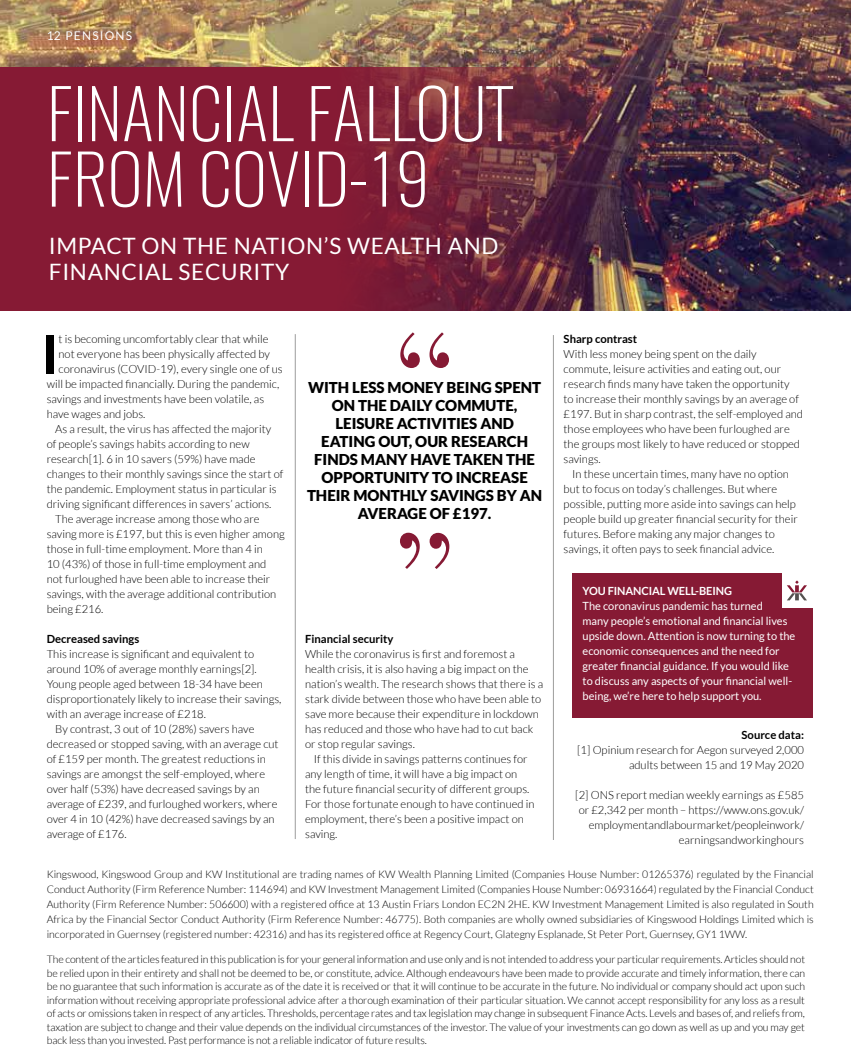
<style>
.page{position:relative;width:851px;height:1063px;background:#fff}
.page>*{position:absolute;margin:0;border:0;box-sizing:border-box;transform-origin:0 0}
.t1{font:200 68.1px/65.4px "Oswald";color:#fff}
.t2{font:700 52.8px "Lato";color:#000}
.t3{font:22.5px/26.8px "Lato";letter-spacing:.03em;color:#fff}
.t4{font:900 15px/18px "Lato";color:#000;text-align:center}
.t5{font:12px "Lato";letter-spacing:.1em;color:#fff}
.t6{font:300 11.25px/15px "Lato";color:#000}
.t7{font:11.25px/15px "Lato";color:#fff}
.t8{font:700 11.25px "Lato";color:#000}
.t9{font:700 11.25px "Lato";letter-spacing:-.01em;color:#fff}
.t10{font:300 10.5px/13.5px "Lato";letter-spacing:-.01em;color:#000;text-align:justify}
</style>
<div class="page">
<img style="left:0;top:0;width:850px;height:310px">
<svg style="left:0;top:67px;width:667px;height:243px;background:#782238"></svg>
<hr style="left:295px;top:334px;width:1px;height:505px;background:#9d9d9c">
<div style="left:572px;top:574px;width:240px;height:144px;background:#861a34"></div>
<div style="left:782px;top:574px;width:31px;height:34px;background:#fff"></div>
<svg style="left:787px;top:580px;width:19px;height:20px"></svg>
<svg style="left:400px;top:332px;width:49px;height:36px"></svg>
<svg style="left:400px;top:533px;width:49px;height:36px"></svg>
<hr style="left:553px;top:335px;width:1px;height:505px;background:#9d9d9c">
<p class="t5" style="left:47px;top:29px;width:87px">12 PENSIONS</p>
<h1 class="t1" style="left:47px;top:81px;width:467px">FINANCIAL FALLOUT<br>FROM COVID-19</h1>
<h3 class="t3" style="left:49px;top:232px;width:451px">IMPACT ON THE NATION’S WEALTH AND<br>FINANCIAL SECURITY</h3>
<h2 class="t2" style="left:42px;top:324px;width:18px">I</h2>
<p class="t6" style="left:59px;top:332px;width:211px">t is becoming uncomfortably clear that while</p>
<p class="t6" style="left:59px;top:347px;width:213px">not everyone has been physically affected by</p>
<p class="t6" style="left:59px;top:362px;width:226px">coronavirus (COVID-19), every single one of us</p>
<p class="t6" style="left:47px;top:377px;width:234px">will be impacted financially. During the pandemic,</p>
<p class="t6" style="left:47px;top:392px;width:219px">savings and investments have been volatile, as</p>
<p class="t6" style="left:47px;top:407px;width:100px">have wages and jobs.</p>
<p class="t6" style="left:55px;top:422px;width:217px">As a result, the virus has affected the majority</p>
<p class="t6" style="left:47px;top:437px;width:204px">of people’s savings habits according to new</p>
<p class="t6" style="left:47px;top:452px;width:210px">research[1]. 6 in 10 savers (59%) have made</p>
<p class="t6" style="left:47px;top:467px;width:238px">changes to their monthly savings since the start of</p>
<p class="t6" style="left:47px;top:482px;width:231px">the pandemic. Employment status in particular is</p>
<p class="t6" style="left:47px;top:497px;width:226px">driving significant differences in savers’ actions.</p>
<p class="t6" style="left:55px;top:512px;width:206px">The average increase among those who are</p>
<p class="t6" style="left:47px;top:527px;width:239px">saving more is £197, but this is even higher among</p>
<p class="t6" style="left:47px;top:542px;width:218px">those in full-time employment. More than 4 in</p>
<p class="t6" style="left:47px;top:557px;width:221px">10 (43%) of those in full-time employment and</p>
<p class="t6" style="left:47px;top:572px;width:225px">not furloughed have been able to increase their</p>
<p class="t6" style="left:47px;top:587px;width:231px">savings, with the average additional contribution</p>
<p class="t6" style="left:47px;top:602px;width:58px">being £216.</p>
<p class="t8" style="left:47px;top:633px;width:94px">Decreased savings</p>
<p class="t6" style="left:47px;top:647px;width:209px">This increase is significant and equivalent to</p>
<p class="t6" style="left:47px;top:662px;width:212px">around 10% of average monthly earnings[2].</p>
<p class="t6" style="left:47px;top:677px;width:218px">Young people aged between 18-34 have been</p>
<p class="t6" style="left:47px;top:692px;width:236px">disproportionately likely to increase their savings,</p>
<p class="t6" style="left:47px;top:707px;width:161px">with an average increase of £218.</p>
<p class="t6" style="left:55px;top:722px;width:201px">By contrast, 3 out of 10 (28%) savers have</p>
<p class="t6" style="left:47px;top:737px;width:233px">decreased or stopped saving, with an average cut</p>
<p class="t6" style="left:47px;top:752px;width:221px">of £159 per month. The greatest reductions in</p>
<p class="t6" style="left:47px;top:767px;width:220px">savings are amongst the self-employed, where</p>
<p class="t6" style="left:47px;top:782px;width:215px">over half (53%) have decreased savings by an</p>
<p class="t6" style="left:47px;top:797px;width:232px">average of £239, and furloughed workers, where</p>
<p class="t6" style="left:47px;top:812px;width:229px">over 4 in 10 (42%) have decreased savings by an</p>
<p class="t6" style="left:47px;top:827px;width:81px">average of £176.</p>
<h3 class="t4" style="left:307px;top:378px;width:237px">WITH LESS MONEY BEING SPENT<br>ON THE DAILY COMMUTE,<br>LEISURE ACTIVITIES AND<br>EATING OUT, OUR RESEARCH<br>FINDS MANY HAVE TAKEN THE<br>OPPORTUNITY TO INCREASE<br>THEIR MONTHLY SAVINGS BY AN<br>AVERAGE OF £197.</h3>
<p class="t8" style="left:305px;top:633px;width:90px">Financial security</p>
<p class="t6" style="left:305px;top:647px;width:240px">While the coronavirus is first and foremost a health crisis, it is also having a big impact on the nation’s wealth. The research shows that there is a stark divide between those who have been able to save more because their expenditure in lockdown has reduced and those who have had to cut back or stop regular savings.</p>
<p class="t6" style="left:305px;top:752px;width:231px;text-indent:9px">If this divide in savings patterns continues for any length of time, it will have a big impact on the future financial security of different groups.<br>For those fortunate enough to have continued in employment, there’s been a positive impact on saving.</p>
<p class="t8" style="left:563px;top:332px;width:75px">Sharp contrast</p>
<p class="t6" style="left:563px;top:347px;width:241px">With less money being spent on the daily commute, leisure activities and eating out, our research finds many have taken the opportunity<br>to increase their monthly savings by an average of £197. But in sharp contrast, the self-employed and those employees who have been furloughed are the groups most likely to have reduced or stopped savings.</p>
<p class="t6" style="left:563px;top:466px;width:236px;text-indent:9px">In these uncertain times, many have no option but to focus on today’s challenges. But where possible, putting more aside into savings can help people build up greater financial security for their futures. Before making any major changes to savings, it often pays to seek financial advice.</p>
<p class="t9" style="left:582px;top:585px;width:151px">YOU FINANCIAL WELL-BEING</p>
<p class="t7" style="left:582px;top:599px;width:214px">The coronavirus pandemic has turned<br>many people’s emotional and financial lives upside down. Attention is now turning to the economic consequences and the need for greater financial guidance. If you would like to discuss any aspects of your financial well&shy;being, we’re here to help support you.</p>
<p class="t8" style="left:741px;top:728px;width:64px">Source data:</p>
<p class="t6" style="left:577px;top:742px;width:228px;text-align:right">[1] Opinium research for Aegon surveyed 2,000 adults between 15 and 19 May 2020</p>
<p class="t6" style="left:575px;top:787px;width:230px;text-align:right">[2] ONS report median weekly earnings as £585 or £2,342 per month – https://www.ons.gov.uk/ employmentandlabourmarket/peopleinwork/ earningsandworkinghours</p>
<p class="t10" style="left:47px;top:867px;width:768px;line-height:15px">Kingswood, Kingswood Group and KW Institutional are trading names of KW Wealth Planning Limited (Companies House Number: 01265376) regulated by the Financial Conduct Authority (Firm Reference Number: 114694) and KW Investment Management Limited (Companies House Number: 06931664) regulated by the Financial Conduct Authority (Firm Reference Number: 506600) with a registered office at 13 Austin Friars London EC2N 2HE. KW Investment Management Limited is also regulated in South Africa by the Financial Sector Conduct Authority (Firm Reference Number: 46775). Both companies are wholly owned subsidiaries of Kingswood Holdings Limited which is incorporated in Guernsey (registered number: 42316) and has its registered office at Regency Court, Glategny Esplanade, St Peter Port, Guernsey, GY1 1WW.</p>
<p class="t10" style="left:47px;top:953px;width:759px">The content of the articles featured in this publication is for your general information and use only and is not intended to address your particular requirements. Articles should not be relied upon in their entirety and shall not be deemed to be, or constitute, advice. Although endeavours have been made to provide accurate and timely information, there can be no guarantee that such information is accurate as of the date it is received or that it will continue to be accurate in the future. No individual or company should act upon such information without receiving appropriate professional advice after a thorough examination of their particular situation. We cannot accept responsibility for any loss as a result of acts or omissions taken in respect of any articles. Thresholds, percentage rates and tax legislation may change in subsequent Finance Acts. Levels and bases of, and reliefs from, taxation are subject to change and their value depends on the individual circumstances of the investor. The value of your investments can go down as well as up and you may get back less than you invested. Past performance is not a reliable indicator of future results.</p>
</div>
